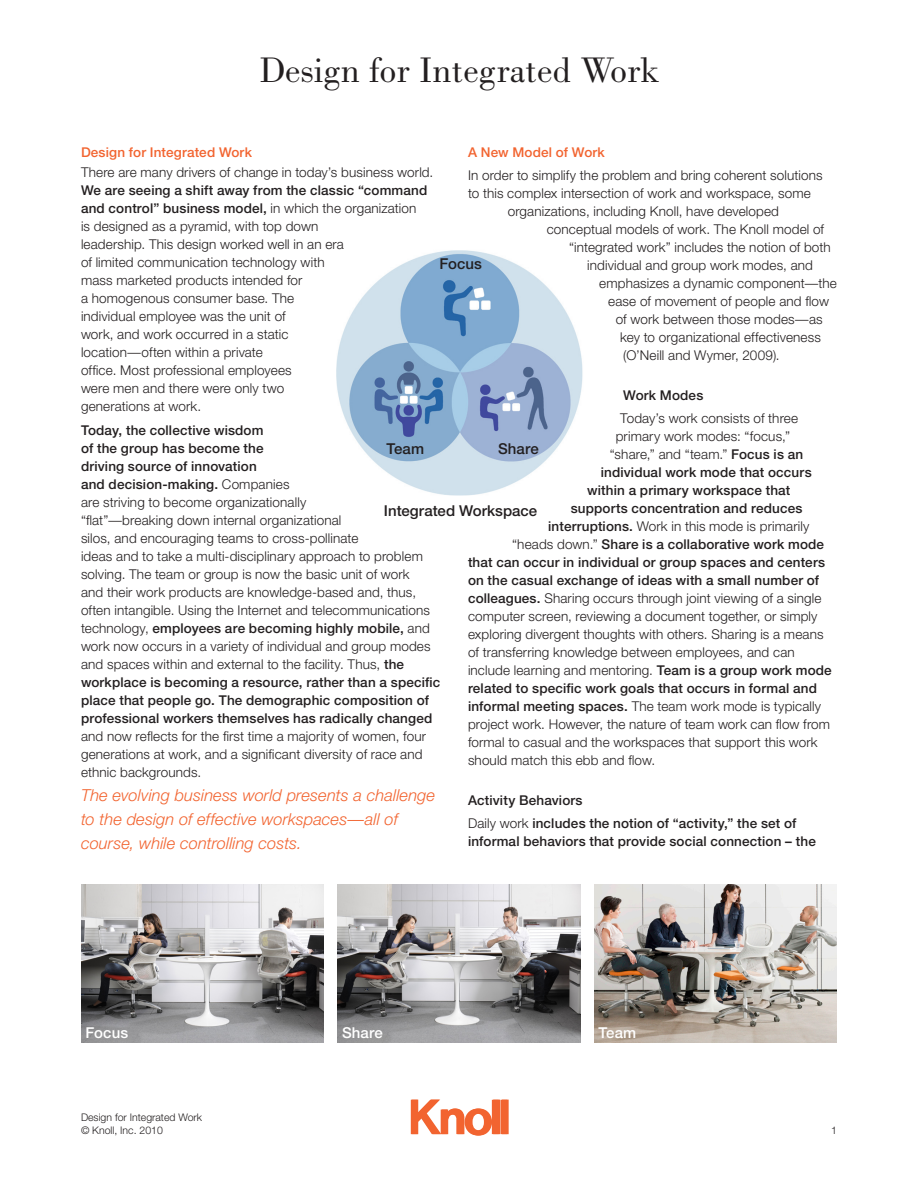
<style>
.page{position:relative;width:918px;height:1188px;background:#fff}
.page>*{position:absolute;margin:0;border:0;box-sizing:border-box;transform-origin:0 0}
.HEADS{font:36px "T Bodoni";color:#231f20}
.new__pullquote{font:italic 300 16.5px/24px "Helvetica Neue";letter-spacing:.005em;color:#f26430}
.new___body{font:500 15px "Helvetica Neue";letter-spacing:.005em;color:#231f20}
.new__caption{font:500 15px "Helvetica Neue";letter-spacing:.01em;color:#fff}
.Subhead_A2{font:300 13.5px/18px "Helvetica Neue";letter-spacing:.01em;color:#231f20}
.Subhead_A2-2{font:500 13.5px/18px "Helvetica Neue";letter-spacing:.01em;color:#231f20}
.Subhead_A2-3{font:500 13.5px "Helvetica Neue";letter-spacing:.01em;color:#f26430}
.t1{font:300 10.5px/12.6px "Helvetica Neue";color:#231f20}
.s1{font-weight:500}
.s2{font-weight:300}
</style>
<div class="page">
<div style="left:492px;top:1100px;width:7px;height:34px;background:#f26430"></div>
<div style="left:500px;top:1100px;width:7px;height:34px;background:#f26430"></div>
<svg style="left:411px;top:1100px;width:81px;height:36px"></svg>
<div style="left:493px;top:1100px;width:7px;height:34px;background:#f26430"></div>
<div style="left:502px;top:1100px;width:7px;height:34px;background:#f26430"></div>
<img style="left:594px;top:884px;width:243px;height:158px">
<img style="left:81px;top:884px;width:243px;height:158px">
<img style="left:338px;top:884px;width:242px;height:158px">
<img style="left:336px;top:250px;width:247px;height:246px">
<p class="HEADS" style="left:259px;top:49px;width:402px">Design for Integrated Work</p>
<p class="Subhead_A2-3" style="left:81px;top:144px;width:172px">Design for Integrated Work</p>
<p class="Subhead_A2" style="left:81px;top:163px;width:354px">There are many drivers of change in today’s business world.<br><span class="s1">We are seeing a shift away from the classic “command and control” business model,</span> in which the organization<br>is designed as a pyramid, with top down<br>leadership. This design worked well in an era<br>of limited communication technology with<br>mass marketed products intended for<br>a homogenous consumer base. The<br>individual employee was the unit of<br>work, and work occurred in a static<br>location—often within a private<br>office. Most professional employees<br>were men and there were only two<br>generations at work.</p>
<p class="Subhead_A2" style="left:81px;top:421px;width:361px"><span class="s1">Today, the collective wisdom<br>of the group has become the<br>driving source of innovation<br>and decision-making.</span> Companies<br>are striving to become organizationally<br>“flat”—breaking down internal organizational<br>silos, and encouraging teams to cross-pollinate<br>ideas and to take a multi-disciplinary approach to problem solving. The team or group is now the basic unit of work<br>and their work products are knowledge-based and, thus, often intangible. Using the Internet and telecommunications technology, <span class="s1">employees are becoming highly mobile,</span> and work now occurs in a variety of individual and group modes and spaces within and external to the facility. Thus, <span class="s1">the workplace is becoming a resource, rather than a specific place that people go. The demographic composition of professional workers themselves has radically changed </span>and now reflects for the first time a majority of women, four generations at work, and a significant diversity of race and ethnic backgrounds.</p>
<p class="Subhead_A2-3" style="left:468px;top:144px;width:138px">A New Model of Work</p>
<p class="Subhead_A2" style="left:468px;top:166px;width:356px">In order to simplify the problem and bring coherent solutions</p>
<p class="Subhead_A2" style="left:468px;top:184px;width:344px">to this complex intersection of work and workspace, some</p>
<p class="Subhead_A2" style="left:508px;top:202px;width:273px">organizations, including Knoll, have developed</p>
<p class="Subhead_A2" style="left:547px;top:220px;width:279px">conceptual models of work. The Knoll model of</p>
<p class="Subhead_A2" style="left:569px;top:238px;width:263px">“integrated work” includes the notion of both</p>
<p class="Subhead_A2" style="left:587px;top:256px;width:227px">individual and group work modes, and</p>
<p class="Subhead_A2" style="left:599px;top:274px;width:239px">emphasizes a dynamic component—the</p>
<p class="Subhead_A2" style="left:608px;top:292px;width:222px">ease of movement of people and flow</p>
<p class="Subhead_A2" style="left:616px;top:310px;width:209px">of work between those modes—as</p>
<p class="Subhead_A2" style="left:620px;top:328px;width:202px">key to organizational effectiveness</p>
<p class="Subhead_A2" style="left:623px;top:346px;width:158px">(O’Neill and Wymer, 2009).</p>
<p class="Subhead_A2-2" style="left:623px;top:386px;width:82px">Work Modes</p>
<p class="Subhead_A2" style="left:620px;top:409px;width:179px">Today’s work consists of three</p>
<p class="Subhead_A2" style="left:616px;top:427px;width:176px">primary work modes: “focus,”</p>
<p class="Subhead_A2" style="left:610px;top:445px;width:195px">“share,” and “team.” <span class="s1">Focus is an</span></p>
<p class="Subhead_A2-2" style="left:601px;top:463px;width:212px">individual work mode that occurs</p>
<p class="Subhead_A2-2" style="left:587px;top:481px;width:205px">within a primary workspace that</p>
<p class="Subhead_A2-2" style="left:571px;top:499px;width:233px">supports concentration and reduces</p>
<p class="Subhead_A2" style="left:548px;top:517px;width:263px"><span class="s1">interruptions.</span> Work in this mode is primarily</p>
<p class="Subhead_A2-2" style="left:512px;top:535px;width:313px"><span class="s2">“heads down.”</span> Share is a collaborative work mode</p>
<p class="Subhead_A2-2" style="left:468px;top:553px;width:359px">that can occur in individual or group spaces and centers</p>
<p class="Subhead_A2-2" style="left:468px;top:571px;width:353px">on the casual exchange of ideas with a small number of</p>
<p class="Subhead_A2" style="left:468px;top:589px;width:355px"><span class="s1">colleagues.</span> Sharing occurs through joint viewing of a single</p>
<p class="Subhead_A2" style="left:468px;top:607px;width:351px">computer screen, reviewing a document together, or simply</p>
<p class="Subhead_A2" style="left:468px;top:625px;width:357px">exploring divergent thoughts with others. Sharing is a means</p>
<p class="Subhead_A2" style="left:468px;top:643px;width:328px">of transferring knowledge between employees, and can</p>
<p class="Subhead_A2" style="left:468px;top:661px;width:365px">include learning and mentoring. <span class="s1">Team is a group work mode</span></p>
<p class="Subhead_A2-2" style="left:468px;top:679px;width:350px">related to specific work goals that occurs in formal and</p>
<p class="Subhead_A2" style="left:468px;top:697px;width:355px"><span class="s1">informal meeting spaces.</span> The team work mode is typically</p>
<p class="Subhead_A2" style="left:468px;top:715px;width:364px">project work. However, the nature of team work can flow from</p>
<p class="Subhead_A2" style="left:468px;top:733px;width:351px">formal to casual and the workspaces that support this work</p>
<p class="Subhead_A2" style="left:468px;top:751px;width:189px">should match this ebb and flow.</p>
<p class="Subhead_A2-2" style="left:468px;top:791px;width:116px">Activity Behaviors</p>
<p class="Subhead_A2-2" style="left:468px;top:814px;width:349px"><span class="s2">Daily work</span> includes the notion of “activity,” the set of informal behaviors that provide social connection – the</p>
<p class="new___body" style="left:439px;top:255px;width:44px">Focus</p>
<p class="new___body" style="left:387px;top:440px;width:39px">Team</p>
<p class="new___body" style="left:498px;top:440px;width:42px">Share</p>
<p class="new___body" style="left:384px;top:501px;width:155px">Integrated Workspace</p>
<p class="new__pullquote" style="left:81px;top:783px;width:356px">The evolving business world presents a challenge to the design of effective workspaces—all of course, while controlling costs.</p>
<p class="new__caption" style="left:86px;top:1024px;width:44px">Focus</p>
<p class="new__caption" style="left:342px;top:1024px;width:42px">Share</p>
<p class="new__caption" style="left:598px;top:1024px;width:39px">Team</p>
<p class="t1" style="left:81px;top:1111px;width:123px">Design for Integrated Work © Knoll, Inc. 2010</p>
<p class="t1" style="left:831px;top:1124px;width:7px">1</p>
</div>
